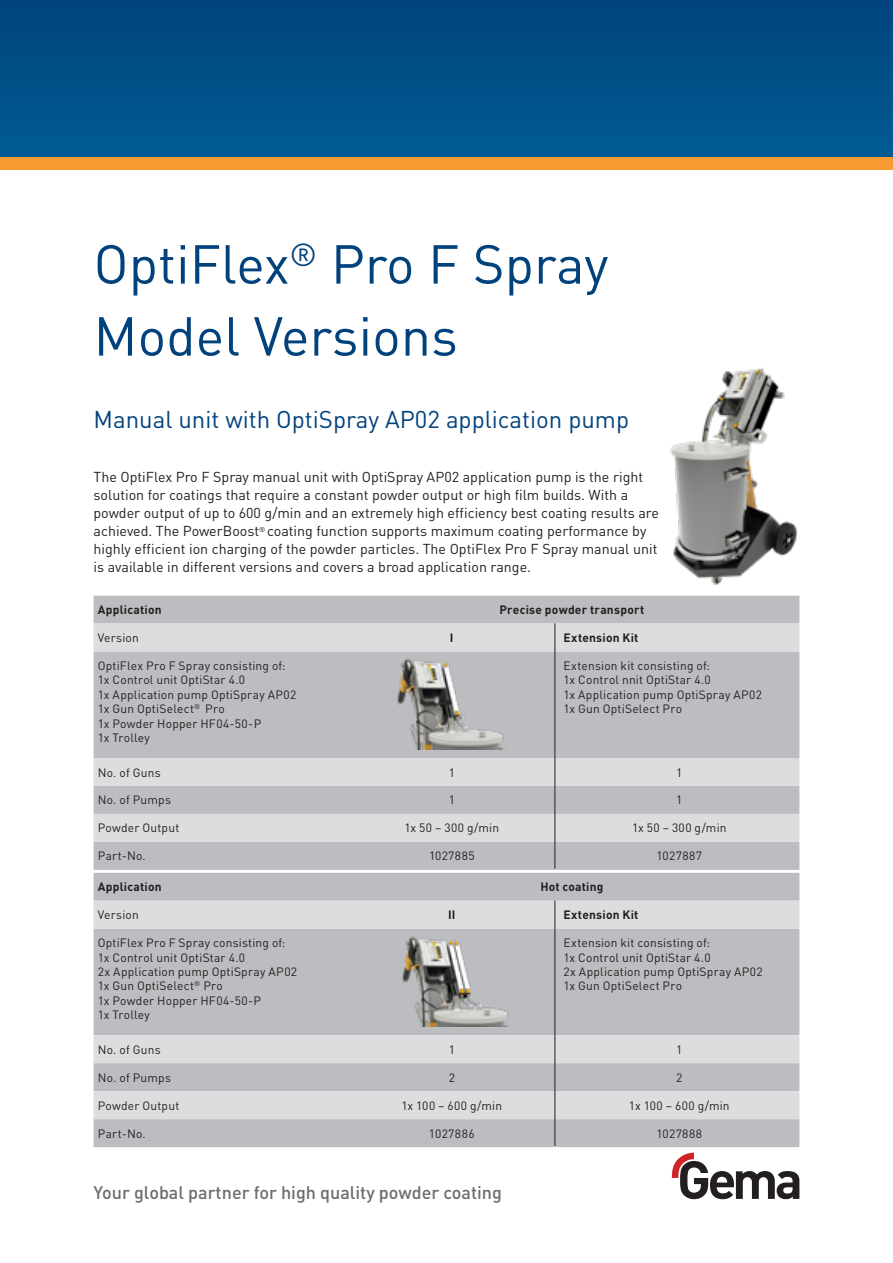
<style>
.page{position:relative;width:893px;height:1263px;background:#fff}
.page>*{position:absolute;margin:0;border:0;box-sizing:border-box;transform-origin:0 0}
.t1{font:54px/72px "DIN Pro";color:#01427c}
.t2{font:24px "DIN Pro";color:#01427c}
.t3{font:500 18px "DIN Pro";color:#6c6d70}
.t4{font:14.25px/18px "DIN Pro";color:#231f20}
.t5{font:12px/14.4px "DIN Pro";letter-spacing:.02em;color:#231f20}
.t6{font:700 12px "DIN Pro";letter-spacing:.02em;color:#231f20}
</style>
<div class="page">
<div style="left:0;top:0;width:893px;height:157px;background:#004f87"></div>
<div style="left:0;top:157px;width:893px;height:13px;background:#f89b33"></div>
<svg style="left:672px;top:1153px;width:127px;height:46px"></svg>
<div style="left:94px;top:596px;width:705px;height:274px;background:#bcbdc0"></div>
<svg style="left:94px;top:623px;width:705px;height:219px;background:#c9cacc"></svg>
<div style="left:94px;top:873px;width:705px;height:274px;background:#bcbdc0"></div>
<svg style="left:94px;top:901px;width:705px;height:218px;background:#c9cacd"></svg>
<hr style="left:555px;top:623px;width:1px;height:245px;background:#231f20">
<hr style="left:555px;top:900px;width:1px;height:246px;background:#231f20">
<img style="left:384px;top:936px;width:139px;height:91px">
<img style="left:670px;top:368px;width:128px;height:217px">
<img style="left:379px;top:658px;width:138px;height:91px">
<h1 class="t1" style="left:94px;top:223px;width:516px">OptiFlex<sup>®</sup> Pro F Spray<br>Model Versions</h1>
<h2 class="t2" style="left:94px;top:400px;width:537px">Manual unit with OptiSpray AP02 application pump</h2>
<p class="t4" style="left:94px;top:466px;width:567px">The OptiFlex Pro F Spray manual unit with OptiSpray AP02 application pump is the right solution for coatings that require a constant powder output or high film builds. With a powder output of up to 600 g/min and an extremely high efficiency best coating results are achieved. The PowerBoost<sup>®</sup> coating function supports maximum coating performance by highly efficient ion charging of the powder particles. The OptiFlex Pro F Spray manual unit is available in different versions and covers a broad application range.</p>
<p class="t6" style="left:98px;top:600px;width:65px">Application</p>
<p class="t6" style="left:499px;top:600px;width:146px">Precise powder transport</p>
<p class="t5" style="left:98px;top:629px;width:43px">Version</p>
<p class="t6" style="left:450px;top:628px;width:5px">I</p>
<p class="t6" style="left:563px;top:628px;width:77px">Extension Kit</p>
<p class="t5" style="left:98px;top:657px;width:200px">OptiFlex Pro F Spray consisting of:<br>1x Control unit OptiStar 4.0<br>1x Application pump OptiSpray AP02<br>1x Gun OptiSelect<sup>®</sup> Pro<br>1x Powder Hopper HF04-50-P<br>1x Trolley</p>
<p class="t5" style="left:563px;top:657px;width:200px">Extension kit consisting of:<br>1x Control nnit OptiStar 4.0<br>1x Application pump OptiSpray AP02<br>1x Gun OptiSelect Pro</p>
<p class="t5" style="left:98px;top:764px;width:64px">No. of Guns</p>
<p class="t5" style="left:449px;top:764px;width:8px">1</p>
<p class="t5" style="left:676px;top:764px;width:8px">1</p>
<p class="t5" style="left:98px;top:792px;width:75px">No. of Pumps</p>
<p class="t5" style="left:449px;top:792px;width:8px">1</p>
<p class="t5" style="left:676px;top:792px;width:8px">1</p>
<p class="t5" style="left:98px;top:820px;width:83px">Powder Output</p>
<p class="t5" style="left:405px;top:820px;width:96px">1x 50 – 300 g/min</p>
<p class="t5" style="left:632px;top:820px;width:96px">1x 50 – 300 g/min</p>
<p class="t5" style="left:98px;top:848px;width:50px">Part-No.</p>
<p class="t5" style="left:429px;top:848px;width:47px">1027885</p>
<p class="t5" style="left:657px;top:848px;width:47px">1027887</p>
<p class="t6" style="left:98px;top:877px;width:65px">Application</p>
<p class="t6" style="left:540px;top:877px;width:65px">Hot coating</p>
<p class="t5" style="left:98px;top:906px;width:43px">Version</p>
<p class="t6" style="left:448px;top:905px;width:9px">II</p>
<p class="t6" style="left:563px;top:905px;width:77px">Extension Kit</p>
<p class="t5" style="left:98px;top:934px;width:201px">OptiFlex Pro F Spray consisting of:<br>1x Control unit OptiStar 4.0<br>2x Application pump OptiSpray AP02<br>1x Gun OptiSelect<sup>®</sup> Pro<br>1x Powder Hopper HF04-50-P<br>1x Trolley</p>
<p class="t5" style="left:563px;top:934px;width:201px">Extension kit consisting of:<br>1x Control unit OptiStar 4.0<br>2x Application pump OptiSpray AP02<br>1x Gun OptiSelect Pro</p>
<p class="t5" style="left:98px;top:1041px;width:64px">No. of Guns</p>
<p class="t5" style="left:449px;top:1041px;width:8px">1</p>
<p class="t5" style="left:676px;top:1041px;width:8px">1</p>
<p class="t5" style="left:98px;top:1069px;width:75px">No. of Pumps</p>
<p class="t5" style="left:449px;top:1069px;width:8px">2</p>
<p class="t5" style="left:676px;top:1069px;width:8px">2</p>
<p class="t5" style="left:98px;top:1097px;width:83px">Powder Output</p>
<p class="t5" style="left:401px;top:1097px;width:102px">1x 100 – 600 g/min</p>
<p class="t5" style="left:629px;top:1097px;width:102px">1x 100 – 600 g/min</p>
<p class="t5" style="left:98px;top:1125px;width:50px">Part-No.</p>
<p class="t5" style="left:429px;top:1125px;width:47px">1027886</p>
<p class="t5" style="left:656px;top:1125px;width:47px">1027888</p>
<h3 class="t3" style="left:94px;top:1178px;width:410px">Your global partner for high quality powder coating</h3>
</div>
